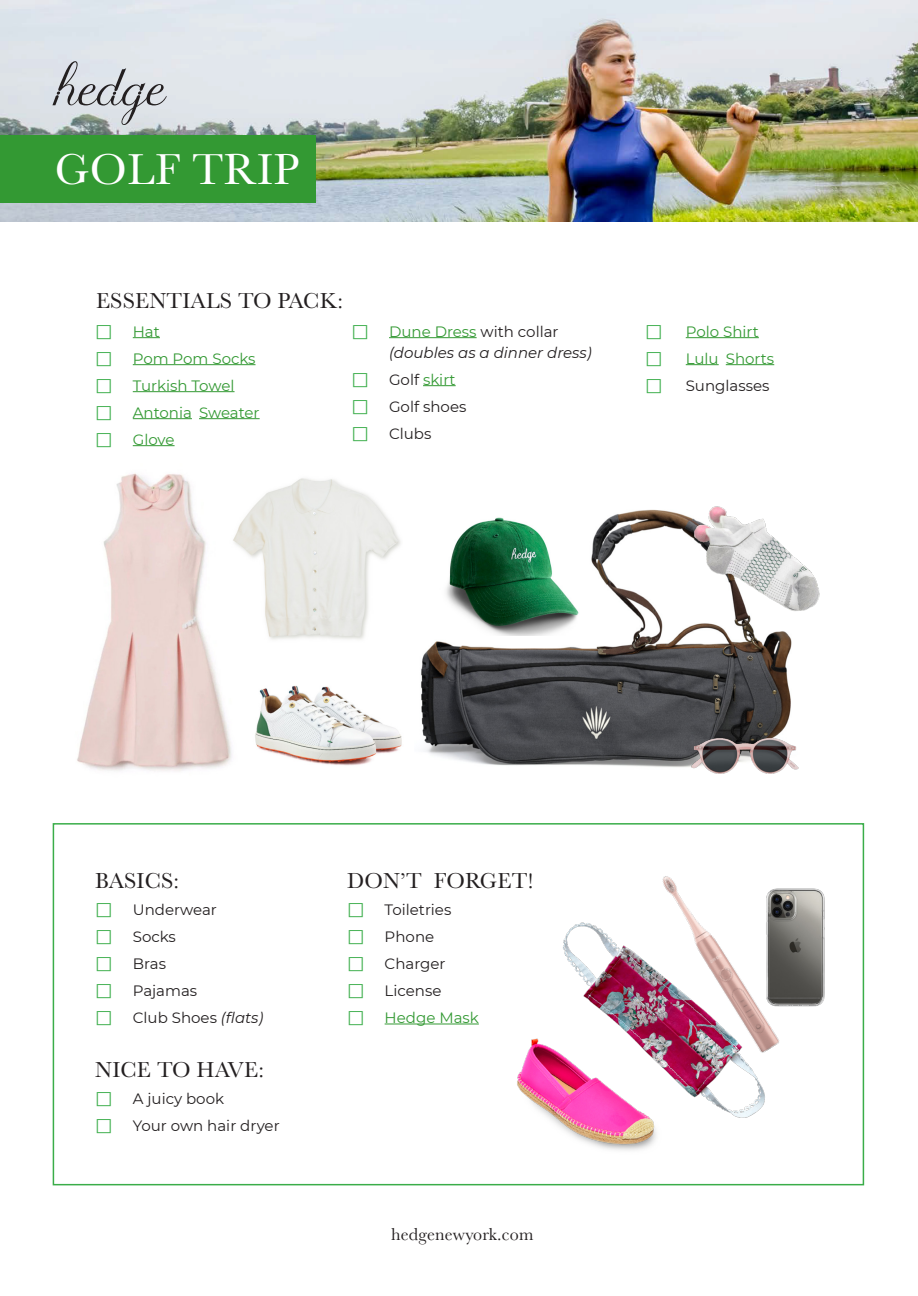
<style>
.page{position:relative;width:918px;height:1296px;background:#fff}
.page>*{position:absolute;margin:0;border:0;box-sizing:border-box;transform-origin:0 0}
.t1{font:60px "Arellion";color:#231f20}
.t2{font:45px "Baskerville";letter-spacing:.01em;color:#fff}
.t3{font:22.5px "Baskerville";letter-spacing:.01em;color:#231f20}
.t4{font:18px "Baskerville";letter-spacing:.01em;color:#231f20}
.t5{font:15px "Montserrat";color:#231f20}
.t6{font:15px "Montserrat";color:#393}
.t7{font:italic 15px "Montserrat";color:#231f20}
.s1{font-family:"Arial Unicode MS";font-size:19.5px;color:#3aad49}
.s2{color:#393}
.s3{color:#231f20}
.s4{font-style:italic}
</style>
<div class="page">
<img style="left:0;top:0;width:917px;height:221px">
<div style="left:0;top:135px;width:315px;height:67px;background:#393"></div>
<hr style="left:385px;top:1024px;width:94px;height:1px;background:#393">
<div style="left:53px;top:823px;width:811px;height:362px;border:2px solid #3aad49"></div>
<img style="left:580px;top:823px;width:271px;height:93px">
<img style="left:746px;top:883px;width:91px;height:124px">
<img style="left:421px;top:509px;width:371px;height:258px">
<img style="left:77px;top:473px;width:155px;height:298px">
<img style="left:255px;top:685px;width:147px;height:81px">
<img style="left:687px;top:506px;width:133px;height:120px">
<img style="left:435px;top:509px;width:148px;height:126px">
<svg style="left:133px;top:337px;width:27px;height:1px"></svg>
<hr style="left:133px;top:364px;width:123px;height:1px;background:#393">
<hr style="left:133px;top:391px;width:102px;height:1px;background:#393">
<hr style="left:133px;top:418px;width:59px;height:1px;background:#393">
<hr style="left:199px;top:418px;width:61px;height:1px;background:#393">
<hr style="left:133px;top:445px;width:42px;height:1px;background:#393">
<hr style="left:389px;top:337px;width:88px;height:1px;background:#393">
<hr style="left:423px;top:385px;width:33px;height:1px;background:#393">
<hr style="left:686px;top:337px;width:73px;height:1px;background:#393">
<hr style="left:686px;top:364px;width:33px;height:1px;background:#393">
<hr style="left:726px;top:364px;width:48px;height:1px;background:#393">
<img style="left:563px;top:916px;width:216px;height:202px">
<img style="left:229px;top:473px;width:172px;height:177px">
<img style="left:685px;top:730px;width:114px;height:44px">
<img style="left:517px;top:1032px;width:150px;height:119px">
<p class="t1" style="left:53px;top:47px;width:112px">hedge</p>
<p class="t2" style="left:55px;top:140px;width:246px">GOLF TRIP</p>
<p class="t3" style="left:96px;top:287px;width:249px">ESSENTIALS TO PACK:</p>
<p class="t6" style="left:95px;top:321px;width:66px"><span class="s1">⃞</span> Hat</p>
<p class="t6" style="left:95px;top:348px;width:162px"><span class="s1">⃞</span> Pom Pom Socks</p>
<p class="t6" style="left:95px;top:375px;width:141px"><span class="s1">⃞</span> Turkish Towel</p>
<p class="t6" style="left:95px;top:402px;width:166px"><span class="s1">⃞</span> Antonia Sweater</p>
<p class="t6" style="left:95px;top:429px;width:81px"><span class="s1">⃞</span> Glove</p>
<p class="t5" style="left:352px;top:321px;width:209px"><span class="s1">⃞</span> <span class="s2">Dune Dress</span> with collar</p>
<p class="t7" style="left:389px;top:342px;width:204px">(doubles as a dinner dress)</p>
<p class="t6" style="left:352px;top:369px;width:106px"><span class="s1">⃞</span> <span class="s3">Golf</span> skirt</p>
<p class="t5" style="left:352px;top:396px;width:116px"><span class="s1">⃞</span> Golf shoes</p>
<p class="t5" style="left:352px;top:423px;width:81px"><span class="s1">⃞</span> Clubs</p>
<p class="t6" style="left:645px;top:321px;width:115px"><span class="s1">⃞</span> Polo Shirt</p>
<p class="t6" style="left:645px;top:348px;width:131px"><span class="s1">⃞</span> Lulu Shorts</p>
<p class="t5" style="left:645px;top:375px;width:126px"><span class="s1">⃞</span> Sunglasses</p>
<p class="t3" style="left:95px;top:866px;width:85px">BASICS:</p>
<p class="t5" style="left:95px;top:899px;width:123px"><span class="s1">⃞</span> Underwear</p>
<p class="t5" style="left:95px;top:926px;width:82px"><span class="s1">⃞</span> Socks</p>
<p class="t5" style="left:95px;top:953px;width:72px"><span class="s1">⃞</span> Bras</p>
<p class="t5" style="left:95px;top:980px;width:103px"><span class="s1">⃞</span> Pajamas</p>
<p class="t5" style="left:95px;top:1007px;width:170px"><span class="s1">⃞</span> Club Shoes <span class="s4">(flats)</span></p>
<p class="t3" style="left:95px;top:1055px;width:170px">NICE TO HAVE:</p>
<p class="t5" style="left:95px;top:1088px;width:130px"><span class="s1">⃞</span> A juicy book</p>
<p class="t5" style="left:95px;top:1115px;width:186px"><span class="s1">⃞</span> Your own hair dryer</p>
<p class="t3" style="left:347px;top:866px;width:188px">DON’T FORGET!</p>
<p class="t5" style="left:347px;top:899px;width:106px"><span class="s1">⃞</span> Toiletries</p>
<p class="t5" style="left:347px;top:926px;width:89px"><span class="s1">⃞</span> Phone</p>
<p class="t5" style="left:347px;top:953px;width:100px"><span class="s1">⃞</span> Charger</p>
<p class="t5" style="left:347px;top:980px;width:96px"><span class="s1">⃞</span> License</p>
<p class="t6" style="left:347px;top:1007px;width:133px"><span class="s1">⃞</span> Hedge Mask</p>
<p class="t4" style="left:391px;top:1223px;width:144px">hedgenewyork.com</p>
</div>
